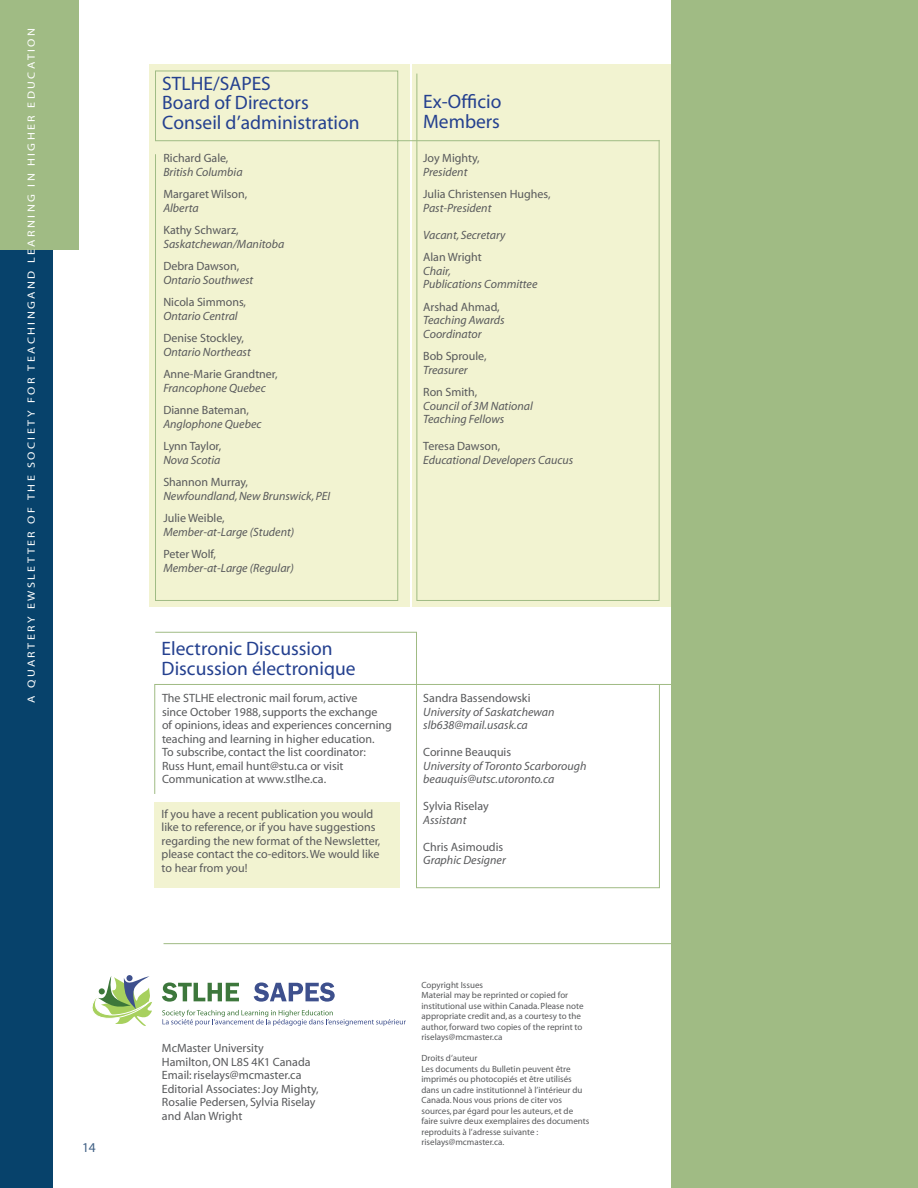
<style>
.page{position:relative;width:918px;height:1188px;background:#fff}
.page>*{position:absolute;margin:0;border:0;box-sizing:border-box;transform-origin:0 0}
.t1{font:19.5px/19.5px "Myriad";color:#24408f}
.t2{font:13.5px "Myriad";color:#3f5f84}
.t3{font:12px/13.5px "Myriad";color:#58595b}
.t4{font:italic 12px/13.5px "Myriad";color:#58595b}
.t5{font:10.5px "Myriad";letter-spacing:.2em;color:#fff;scale:1.15 1}
.t6{font:9px/10.5px "Myriad";color:#58595b}
</style>
<div class="page">
<div style="left:412px;top:64px;width:262px;height:543px;background:#f2f3d1"></div>
<div style="left:149px;top:64px;width:261px;height:543px;background:#f2f3d1"></div>
<div style="left:0;top:236px;width:53px;height:952px;background:#07426b"></div>
<div style="left:0;top:0;width:79px;height:250px;background:#a0bb84"></div>
<svg style="left:162px;top:1010px;width:244px;height:16px"></svg>
<svg style="left:162px;top:982px;width:77px;height:20px"></svg>
<svg style="left:254px;top:982px;width:81px;height:20px"></svg>
<svg style="left:92px;top:976px;width:60px;height:50px"></svg>
<div style="left:126px;top:975px;width:7px;height:6px;background:#3e508d;border-radius:50%"></div>
<div style="left:671px;top:0;width:247px;height:1188px;background:#a0bb84"></div>
<svg style="left:155px;top:70px;width:261px;height:531px"></svg>
<svg style="left:416px;top:73px;width:244px;height:528px"></svg>
<hr style="left:164px;top:943px;width:507px;height:1px;background:#a0bb84">
<svg style="left:155px;top:632px;width:505px;height:256px"></svg>
<p class="t5" style="left:26px;top:703px;width:588px;rotate:-90deg">A QUARTERY EWSLETTER OF THE SOCIETY FOR TEACHINGAND LEARNING IN HIGHER EDUCATION</p>
<p class="t2" style="left:82px;top:1141px;width:15px">14</p>
<h1 class="t1" style="left:162px;top:74px;width:199px">STLHE/SAPES<br>Board of Directors<br>Conseil d’administration</h1>
<p class="t3" style="left:163px;top:152px;width:67px">Richard Gale,</p>
<p class="t4" style="left:163px;top:166px;width:81px">British Columbia</p>
<p class="t3" style="left:163px;top:188px;width:86px">Margaret Wilson,</p>
<p class="t4" style="left:163px;top:202px;width:37px">Alberta</p>
<p class="t3" style="left:163px;top:224px;width:77px">Kathy Schwarz,</p>
<p class="t4" style="left:163px;top:238px;width:122px">Saskatchewan/Manitoba</p>
<p class="t3" style="left:163px;top:260px;width:78px">Debra Dawson,</p>
<p class="t4" style="left:163px;top:274px;width:92px">Ontario Southwest</p>
<p class="t3" style="left:163px;top:296px;width:84px">Nicola Simmons,</p>
<p class="t4" style="left:163px;top:310px;width:76px">Ontario Central</p>
<p class="t3" style="left:163px;top:332px;width:82px">Denise Stockley,</p>
<p class="t4" style="left:163px;top:346px;width:89px">Ontario Northeast</p>
<p class="t3" style="left:163px;top:368px;width:116px">Anne-Marie Grandtner,</p>
<p class="t4" style="left:163px;top:382px;width:104px">Francophone Quebec</p>
<p class="t3" style="left:163px;top:404px;width:87px">Dianne Bateman,</p>
<p class="t4" style="left:163px;top:418px;width:100px">Anglophone Quebec</p>
<p class="t3" style="left:163px;top:440px;width:59px">Lynn Taylor,</p>
<p class="t4" style="left:163px;top:454px;width:59px">Nova Scotia</p>
<p class="t3" style="left:163px;top:476px;width:86px">Shannon Murray,</p>
<p class="t4" style="left:163px;top:490px;width:169px">Newfoundland, New Brunswick, PEI</p>
<p class="t3" style="left:163px;top:512px;width:63px">Julie Weible,</p>
<p class="t4" style="left:163px;top:526px;width:132px">Member-at-Large (Student)</p>
<p class="t3" style="left:163px;top:548px;width:54px">Peter Wolf,</p>
<p class="t4" style="left:163px;top:562px;width:132px">Member-at-Large (Regular)</p>
<h1 class="t1" style="left:162px;top:640px;width:195px">Electronic Discussion<br>Discussion électronique</h1>
<p class="t3" style="left:162px;top:692px;width:231px">The STLHE electronic mail forum, active<br>since October 1988, supports the exchange<br>of opinions, ideas and experiences concerning teaching and learning in higher education.<br>To subscribe, contact the list coordinator:<br>Russ Hunt, email hunt@stu.ca or visit Communication at www.stlhe.ca.</p>
<p class="t3" style="left:162px;top:808px;width:220px">If you have a recent publication you would like to reference, or if you have suggestions regarding the new format of the Newsletter, please contact the co-editors. We would like to hear from you!</p>
<h1 class="t1" style="left:423px;top:93px;width:80px">Ex-Officio<br>Members</h1>
<p class="t3" style="left:423px;top:152px;width:58px">Joy Mighty,</p>
<p class="t4" style="left:423px;top:166px;width:46px">President</p>
<p class="t3" style="left:423px;top:188px;width:129px">Julia Christensen Hughes,</p>
<p class="t4" style="left:423px;top:202px;width:70px">Past-President</p>
<p class="t4" style="left:423px;top:229px;width:84px">Vacant, Secretary</p>
<p class="t3" style="left:423px;top:251px;width:60px">Alan Wright</p>
<p class="t4" style="left:423px;top:265px;width:116px">Chair,<br>Publications Committee</p>
<p class="t3" style="left:423px;top:301px;width:78px">Arshad Ahmad,</p>
<p class="t4" style="left:423px;top:314px;width:83px">Teaching Awards<br>Coordinator</p>
<p class="t3" style="left:423px;top:350px;width:65px">Bob Sproule,</p>
<p class="t4" style="left:423px;top:364px;width:46px">Treasurer</p>
<p class="t3" style="left:423px;top:386px;width:56px">Ron Smith,</p>
<p class="t4" style="left:423px;top:400px;width:111px">Council of 3M National<br>Teaching Fellows</p>
<p class="t3" style="left:423px;top:440px;width:79px">Teresa Dawson,</p>
<p class="t4" style="left:423px;top:454px;width:152px">Educational Developers Caucus</p>
<p class="t3" style="left:423px;top:692px;width:109px">Sandra Bassendowski</p>
<p class="t4" style="left:423px;top:705px;width:133px">University of Saskatchewan slb638@mail.usask.ca</p>
<p class="t3" style="left:423px;top:746px;width:89px">Corinne Beauquis</p>
<p class="t4" style="left:423px;top:759px;width:165px">University of Toronto Scarborough beauquis@utsc.utoronto.ca</p>
<p class="t3" style="left:423px;top:800px;width:67px">Sylvia Riselay</p>
<p class="t4" style="left:423px;top:813px;width:45px">Assistant</p>
<p class="t3" style="left:423px;top:840px;width:82px">Chris Asimoudis</p>
<p class="t4" style="left:423px;top:854px;width:84px">Graphic Designer</p>
<p class="t3" style="left:162px;top:1042px;width:158px">McMaster University<br>Hamilton, ON L8S 4K1 Canada<br>Email: riselays@mcmaster.ca<br>Editorial Associates: Joy Mighty,<br>Rosalie Pedersen, Sylvia Riselay and Alan Wright</p>
<p class="t6" style="left:422px;top:980px;width:164px">Copyright Issues<br>Material may be reprinted or copied for institutional use within Canada. Please note appropriate credit and, as a courtesy to the author, forward two copies of the reprint to riselays@mcmaster.ca</p>
<p class="t6" style="left:422px;top:1053px;width:169px">Droits d’auteur<br>Les documents du Bulletin peuvent être imprimés ou photocopiés et être utilisés dans un cadre institutionnel à l’intérieur du Canada. Nous vous prions de citer vos sources, par égard pour les auteurs, et de faire suivre deux exemplaires des documents reproduits à l’adresse suivante : riselays@mcmaster.ca.</p>
</div>
